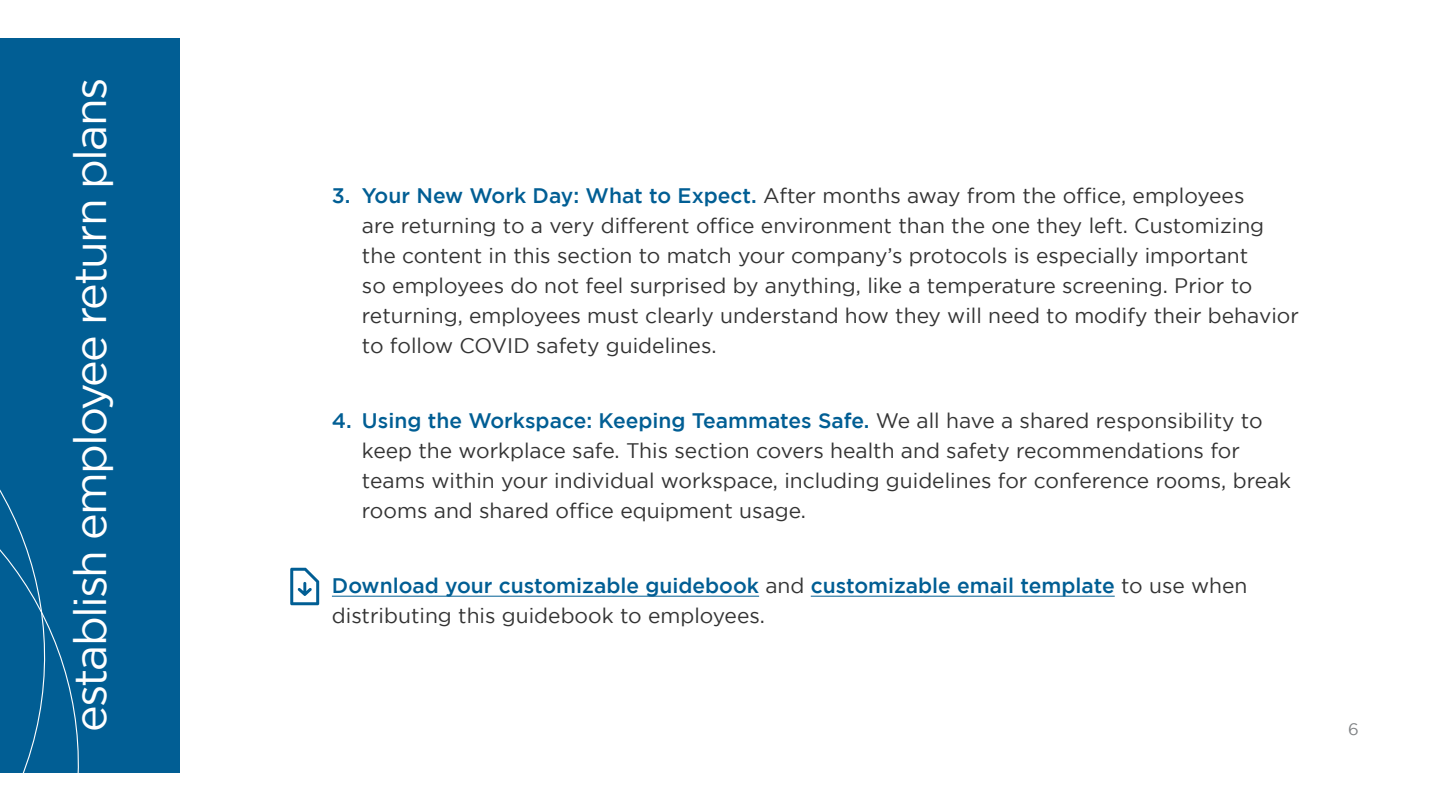
<style>
.page{position:relative;width:1440px;height:810px;background:#fff}
.page>*{position:absolute;margin:0;border:0;box-sizing:border-box;transform-origin:0 0}
.t1{font:45px "Gotham";letter-spacing:-.04em;color:#fff}
.t2{font:21px/30px "Gotham";color:#333}
.t3{font:500 21px/30px "Gotham";color:#015e94}
.t4{font:16.5px "Gotham";color:#808285}
.s1{font-weight:500;color:#015e94}
.s2{font-weight:400;color:#333}
</style>
<div class="page">
<hr style="left:332px;top:596px;width:427px;height:1px;background:#015e94">
<hr style="left:811px;top:596px;width:304px;height:1px;background:#015e94">
<svg style="left:290px;top:568px;width:29px;height:37px"></svg>
<div style="left:0;top:38px;width:180px;height:734px;background:#015e94"></div>
<svg style="left:0;top:489px;width:91px;height:284px"></svg>
<h1 class="t1" style="left:65px;top:732px;width:656px;rotate:-90deg">establish employee return plans</h1>
<p class="t2" style="left:362px;top:181px;width:938px;text-indent:-30px"><span class="s1">3. Your New Work Day: What to Expect.</span> After months away from the office, employees<br>are returning to a very different office environment than the one they left. Customizing the content in this section to match your company’s protocols is especially important<br>so employees do not feel surprised by anything, like a temperature screening. Prior to returning, employees must clearly understand how they will need to modify their behavior to follow COVID safety guidelines.</p>
<p class="t2" style="left:362px;top:406px;width:931px;text-indent:-30px"><span class="s1">4. Using the Workspace: Keeping Teammates Safe.</span> We all have a shared responsibility to keep the workplace safe. This section covers health and safety recommendations for teams within your individual workspace, including guidelines for conference rooms, break rooms and shared office equipment usage.</p>
<p class="t3" style="left:332px;top:571px;width:917px">Download your customizable guidebook <span class="s2">and</span> customizable email template <span class="s2">to use when distributing this guidebook to employees.</span></p>
<p class="t4" style="left:1348px;top:720px;width:12px">6</p>
</div>
